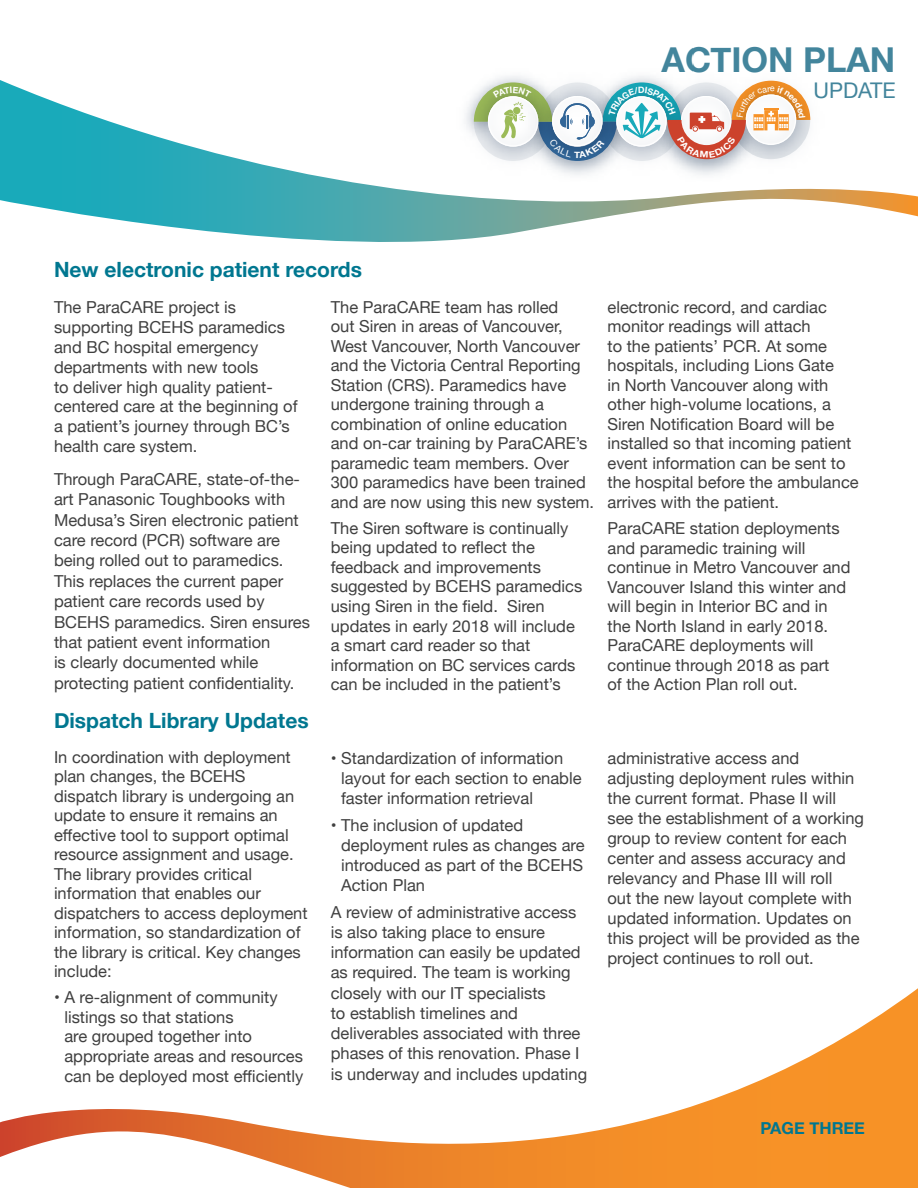
<style>
.page{position:relative;width:918px;height:1188px;background:#fff}
.page>*{position:absolute;margin:0;border:0;box-sizing:border-box;transform-origin:0 0}
.t1{font:700 34.35px "Helvetica Neue";color:#43859c}
.t2{font:21.6px "Helvetica Neue";color:#43859c}
.t3{font:700 21px "Helvetica Neue";color:#007790}
.t4{font:16.5px/19.5px "Helvetica Neue";color:#404040}
.t5{font:700 16.5px "Helvetica Neue";color:#007790}
</style>
<div class="page">
<svg style="left:0;top:80px;width:918px;height:162px"></svg>
<svg style="left:0;top:988px;width:918px;height:200px"></svg>
<svg style="left:474px;top:81px;width:336px;height:80px"></svg>
<h1 class="t1" style="left:662px;top:33px;width:235px">ACTION PLAN</h1>
<h2 class="t2" style="left:814px;top:75px;width:84px">UPDATE</h2>
<p class="t3" style="left:54px;top:253px;width:309px">New electronic patient records</p>
<p class="t4" style="left:331px;top:298px;width:265px">The ParaCARE team has rolled<br>out Siren in areas of Vancouver,<br>West Vancouver, North Vancouver and the Victoria Central Reporting<br>Station (CRS). Paramedics have undergone training through a combination of online education and on-car training by ParaCARE’s paramedic team members. Over<br>300 paramedics have been trained and are now using this new system.</p>
<p class="t4" style="left:331px;top:519px;width:253px">The Siren software is continually being updated to reflect the feedback and improvements suggested by BCEHS paramedics using Siren in the field. Siren updates in early 2018 will include a smart card reader so that information on BC services cards can be included in the patient’s</p>
<p class="t4" style="left:54px;top:298px;width:245px;line-height:20px">The ParaCARE project is supporting BCEHS paramedics and BC hospital emergency departments with new tools<br>to deliver high quality patient&shy;centered care at the beginning of a patient’s journey through BC’s health care system.</p>
<p class="t4" style="left:54px;top:470px;width:258px;line-height:20.4px">Through ParaCARE, state-of-the&shy;art Panasonic Toughbooks with<br>Medusa’s Siren electronic patient care record (PCR) software are being rolled out to paramedics.<br>This replaces the current paper patient care records used by<br>BCEHS paramedics. Siren ensures that patient event information<br>is clearly documented while protecting patient confidentiality.</p>
<p class="t3" style="left:54px;top:705px;width:256px">Dispatch Library Updates</p>
<p class="t4" style="left:54px;top:748px;width:255px">In coordination with deployment plan changes, the BCEHS dispatch library is undergoing an update to ensure it remains an effective tool to support optimal resource assignment and usage.<br>The library provides critical information that enables our dispatchers to access deployment information, so standardization of the library is critical. Key changes include:</p>
<p class="t4" style="left:64px;top:989px;width:241px;text-indent:-10px">• A re-alignment of community listings so that stations<br>are grouped together into appropriate areas and resources can be deployed most efficiently</p>
<p class="t4" style="left:341px;top:749px;width:242px;line-height:20px;text-indent:-10px">• Standardization of information layout for each section to enable faster information retrieval</p>
<p class="t4" style="left:341px;top:816px;width:245px;line-height:20px;text-indent:-10px">• The inclusion of updated deployment rules as changes are introduced as part of the BCEHS<br>Action Plan</p>
<p class="t4" style="left:331px;top:903px;width:258px;line-height:20.2px">A review of administrative access is also taking place to ensure information can easily be updated as required. The team is working closely with our IT specialists<br>to establish timelines and deliverables associated with three phases of this renovation. Phase I is underway and includes updating</p>
<p class="t4" style="left:608px;top:298px;width:253px">electronic record, and cardiac monitor readings will attach<br>to the patients’ PCR. At some hospitals, including Lions Gate<br>in North Vancouver along with other high-volume locations, a<br>Siren Notification Board will be installed so that incoming patient event information can be sent to the hospital before the ambulance arrives with the patient.</p>
<p class="t4" style="left:608px;top:519px;width:244px">ParaCARE station deployments and paramedic training will continue in Metro Vancouver and<br>Vancouver Island this winter and will begin in Interior BC and in the North Island in early 2018.<br>ParaCARE deployments will continue through 2018 as part<br>of the Action Plan roll out.</p>
<p class="t4" style="left:608px;top:749px;width:258px;line-height:20px">administrative access and adjusting deployment rules within the current format. Phase II will see the establishment of a working group to review content for each center and assess accuracy and relevancy and Phase III will roll<br>out the new layout complete with updated information. Updates on this project will be provided as the project continues to roll out.</p>
<p class="t5" style="left:760px;top:1115px;width:106px">PAGE THREE</p>
</div>
